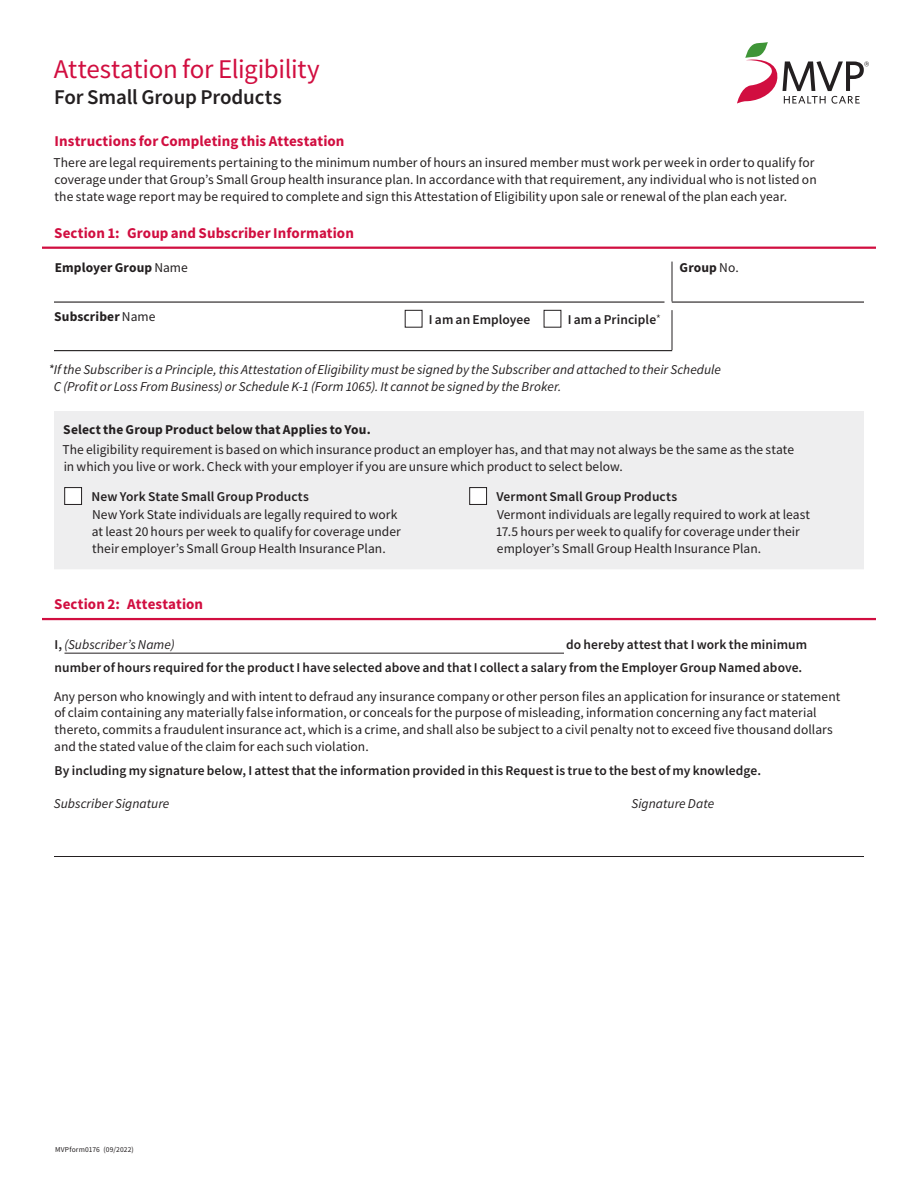
<style>
.page{position:relative;width:918px;height:1188px;background:#fff}
.page>*{position:absolute;margin:0;border:0;box-sizing:border-box;transform-origin:0 0}
.t1{font:27px "Source Sans Pro";letter-spacing:-.01em;color:#d10e40}
.t2{font:600 21px "Source Sans Pro";letter-spacing:-.005em;color:#231f20}
.t3{font:700 15px "Source Sans Pro";letter-spacing:.005em;color:#d10e40}
.t4{font:13.5px/16.8px "Source Sans Pro";letter-spacing:.005em;color:#231f20}
.t5{font:600 13.5px/23.2px "Source Sans Pro";letter-spacing:.005em;color:#231f20}
.t6{font:italic 13.5px/16.8px "Source Sans Pro";color:#231f20}
.t7{font:700 13.5px "Source Sans Pro";letter-spacing:.01em;color:#231f20}
.t8{font:7.5px "Source Sans Pro";letter-spacing:.025em;color:#231f20}
.s1{font-weight:400}
.s2{font-weight:300}
.s3{font-weight:600;font-style:normal}
</style>
<div class="page">
<svg style="left:737px;top:42px;width:132px;height:62px"></svg>
<hr style="left:42px;top:247px;width:834px;height:2px;background:#d10e40">
<div style="left:54px;top:411px;width:810px;height:78px;background:#eeeeef"></div>
<hr style="left:42px;top:618px;width:834px;height:2px;background:#d10e40">
<hr style="left:64px;top:653px;width:500px;height:1px;background:#231f20">
<hr style="left:54px;top:856px;width:810px;height:1px;background:#231f20">
<hr style="left:672px;top:302px;width:192px;height:1px;background:#231f20">
<hr style="left:672px;top:262px;width:1px;height:40px;background:#231f20">
<hr style="left:54px;top:302px;width:610px;height:1px;background:#231f20">
<hr style="left:54px;top:350px;width:618px;height:1px;background:#231f20">
<hr style="left:672px;top:310px;width:1px;height:40px;background:#231f20">
<div style="left:544px;top:310px;width:17px;height:17px;border:1px solid #231f20"></div>
<div style="left:54px;top:487px;width:810px;height:82px;background:#eeeeef"></div>
<div style="left:65px;top:488px;width:17px;height:16px;background:#fff"></div>
<div style="left:64px;top:487px;width:18px;height:18px;border:1px solid #231f20"></div>
<div style="left:470px;top:488px;width:17px;height:16px;background:#fff"></div>
<div style="left:470px;top:487px;width:17px;height:18px;border:1px solid #231f20"></div>
<h1 class="t1" style="left:54px;top:52px;width:267px">Attestation for Eligibility</h1>
<h2 class="t2" style="left:54px;top:83px;width:229px">For Small Group Products</h2>
<p class="t3" style="left:55px;top:131px;width:291px">Instructions for Completing this Attestation</p>
<p class="t4" style="left:53px;top:155px;width:765px">There are legal requirements pertaining to the minimum number of hours an insured member must work per week in order to qualify for coverage under that Group’s Small Group health insurance plan. In accordance with that requirement, any individual who is not listed on the state wage report may be required to complete and sign this Attestation of Eligibility upon sale or renewal of the plan each year.</p>
<p class="t3" style="left:54px;top:222px;width:301px">Section 1: Group and Subscriber Information</p>
<p class="t7" style="left:55px;top:258px;width:135px">Employer Group <span class="s1">Name</span></p>
<p class="t7" style="left:680px;top:258px;width:61px">Group <span class="s1">No.</span></p>
<p class="t7" style="left:54px;top:307px;width:103px">Subscriber <span class="s1">Name</span></p>
<p class="t5" style="left:429px;top:308px;width:103px">I am an Employee</p>
<p class="t5" style="left:568px;top:308px;width:95px">I am a Principle<span class="s2">*</span></p>
<p class="t6" style="left:54px;top:361px;width:669px;text-indent:-6px">*If the Subscriber is a Principle, this Attestation of Eligibility must be signed by the Subscriber and attached to their Schedule<br>C (Profit or Loss From Business) or Schedule K-1 (Form 1065). It cannot be signed by the Broker.</p>
<p class="t7" style="left:63px;top:421px;width:309px">Select the Group Product below that Applies to You.</p>
<p class="t4" style="left:62px;top:441px;width:733px">The eligibility requirement is based on which insurance product an employer has, and that may not always be the same as the state in which you live or work. Check with your employer if you are unsure which product to select below.</p>
<p class="t5" style="left:91px;top:485px;width:219px">New York State Small Group Products</p>
<p class="t4" style="left:92px;top:506px;width:311px">New York State individuals are legally required to work at least 20 hours per week to qualify for coverage under their employer’s Small Group Health Insurance Plan.</p>
<p class="t5" style="left:496px;top:485px;width:182px">Vermont Small Group Products</p>
<p class="t4" style="left:496px;top:506px;width:316px">Vermont individuals are legally required to work at least<br>17.5 hours per week to qualify for coverage under their employer’s Small Group Health Insurance Plan.</p>
<p class="t3" style="left:54px;top:594px;width:150px">Section 2: Attestation</p>
<p class="t6" style="left:55px;top:636px;width:122px"><span class="s3">I,</span> (Subscriber’s Name)</p>
<p class="t5" style="left:55px;top:632px;width:754px;text-indent:512px">do hereby attest that I work the minimum number of hours required for the product I have selected above and that I collect a salary from the Employer Group Named above.</p>
<p class="t4" style="left:54px;top:688px;width:788px">Any person who knowingly and with intent to defraud any insurance company or other person files an application for insurance or statement of claim containing any materially false information, or conceals for the purpose of misleading, information concerning any fact material thereto, commits a fraudulent insurance act, which is a crime, and shall also be subject to a civil penalty not to exceed five thousand dollars and the stated value of the claim for each such violation.</p>
<p class="t5" style="left:55px;top:759px;width:708px">By including my signature below, I attest that the information provided in this Request is true to the best of my knowledge.</p>
<p class="t6" style="left:54px;top:795px;width:117px">Subscriber Signature</p>
<p class="t6" style="left:631px;top:795px;width:84px">Signature Date</p>
<p class="t8" style="left:55px;top:1144px;width:80px">MVPform0176 (09/2022)</p>
</div>
